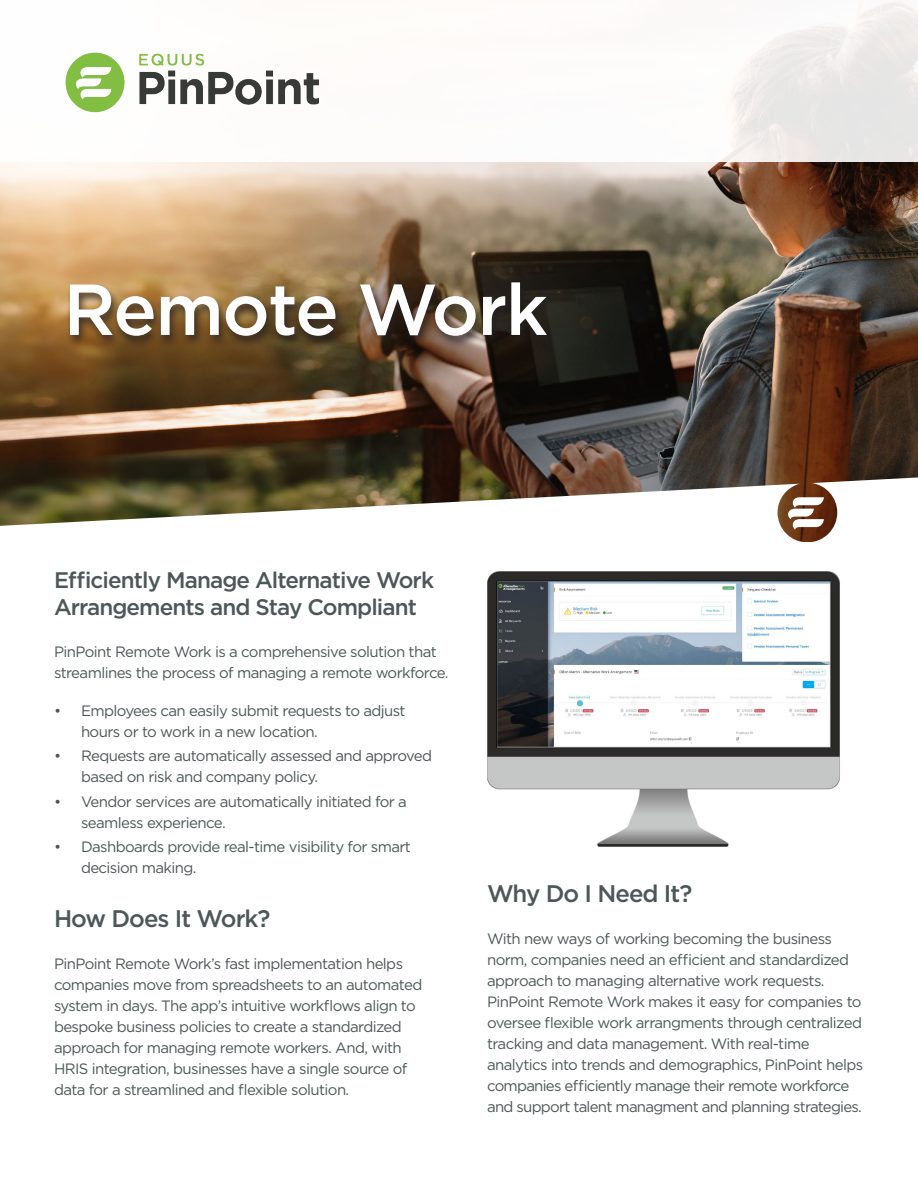
<style>
.page{position:relative;width:918px;height:1188px;background:#fff}
.page>*{position:absolute;margin:0;border:0;box-sizing:border-box;transform-origin:0 0}
.t1{font:500 72px "Gotham";letter-spacing:-.02em;color:#fff}
.t2{font:500 24px "Gotham";letter-spacing:-.04em;color:#4e5758}
.t3{font:500 22.5px/27px "Gotham";letter-spacing:-.04em;color:#4e5758}
.t4{font:15px/21px "Gotham";letter-spacing:-.04em;color:#4e5758}
</style>
<div class="page">
<img style="left:0;top:162px;width:918px;height:314px">
<svg style="left:0;top:476px;width:918px;height:66px"></svg>
<svg style="left:788px;top:497px;width:36px;height:33px"></svg>
<div style="left:0;top:0;width:918px;height:162px;background:linear-gradient(to right,#fff,#f2f0ef)"></div>
<div style="left:66px;top:281px;width:491px;height:69px;background:#231f20;opacity:.75"></div>
<img style="left:63px;top:50px;width:392px;height:70px">
<img style="left:487px;top:571px;width:353px;height:276px">
<p class="t1" style="left:63px;top:262px;width:486px">Remote Work</p>
<p class="t3" style="left:54px;top:566px;width:382px">Efficiently Manage Alternative Work<br>Arrangements and Stay Compliant</p>
<p class="t4" style="left:54px;top:641px;width:396px">PinPoint Remote Work is a comprehensive solution that streamlines the process of managing a remote workforce.</p>
<p class="t4" style="left:81px;top:700px;width:326px;text-indent:-27px">• Employees can easily submit requests to adjust hours or to work in a new location.</p>
<p class="t4" style="left:81px;top:745px;width:353px;text-indent:-27px">• Requests are automatically assessed and approved based on risk and company policy.</p>
<p class="t4" style="left:81px;top:791px;width:327px;text-indent:-27px">• Vendor services are automatically initiated for a seamless experience.</p>
<p class="t4" style="left:81px;top:836px;width:331px;text-indent:-27px">• Dashboards provide real-time visibility for smart decision making.</p>
<p class="t2" style="left:54px;top:903px;width:218px">How Does It Work?</p>
<p class="t4" style="left:54px;top:953px;width:370px">PinPoint Remote Work’s fast implementation helps companies move from spreadsheets to an automated system in days. The app’s intuitive workflows align to bespoke business policies to create a standardized approach for managing remote workers. And, with HRIS integration, businesses have a single source of data for a streamlined and flexible solution.</p>
<p class="t2" style="left:487px;top:878px;width:207px">Why Do I Need It?</p>
<p class="t4" style="left:487px;top:928px;width:378px">With new ways of working becoming the business norm, companies need an efficient and standardized approach to managing alternative work requests.<br>PinPoint Remote Work makes it easy for companies to oversee flexible work arrangments through centralized tracking and data management. With real-time analytics into trends and demographics, PinPoint helps companies efficiently manage their remote workforce and support talent managment and planning strategies.</p>
</div>
